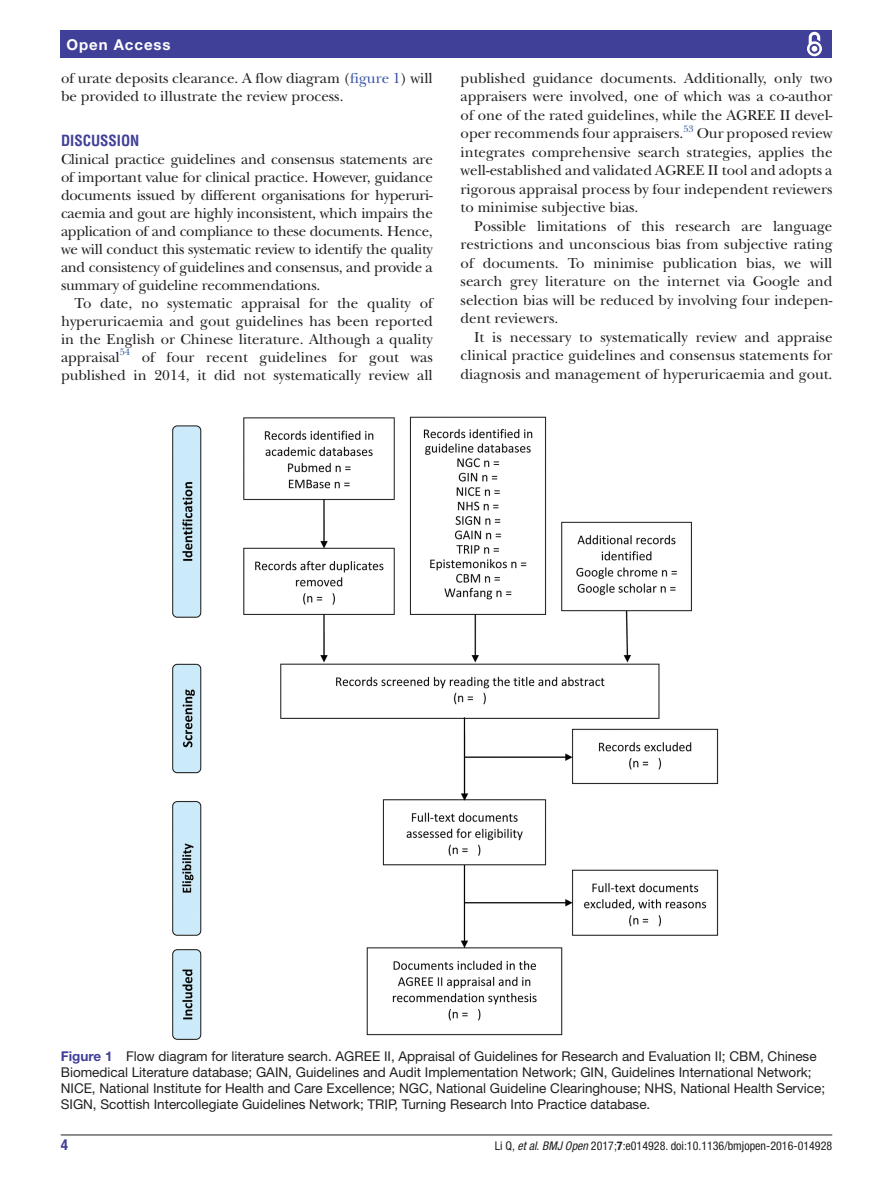
<style>
.page{position:relative;width:893px;height:1191px;background:#fff}
.page>*{position:absolute;margin:0;border:0;box-sizing:border-box;transform-origin:0 0}
.t1{font:15px/18.5px "New Baskerville";color:#231f20;text-align:justify}
.t2{font:700 15px "Helvetica Neue LT Std";letter-spacing:.065em;color:#fff}
.t3{font:700 condensed 15px "Helvetica LT Std";color:#414099}
.t4{font:700 condensed 15px "Helvetica Neue LT Std";color:#414099}
.t5{font:13.5px/16.2px "Helvetica Neue LT Std";color:#231f20}
.t6{font:condensed 12px "Helvetica Neue LT Std";color:#231f20}
.t7{font:9.9px "New Baskerville";color:#3853a3}
.s1{color:#3853a3}
.s2{font-weight:700;color:#414099}
.s3{font-style:italic}
.s4{font-weight:700}
</style>
<div class="page">
<hr style="left:61px;top:1134px;width:771px;height:1px;background:#231f20">
<div style="left:61px;top:31px;width:771px;height:27px;background:#414099"></div>
<svg style="left:807px;top:31px;width:15px;height:26px"></svg>
<img style="left:172px;top:416px;width:547px;height:624px">
<p class="t2" style="left:66px;top:35px;width:106px">Open Access</p>
<p class="t1" style="left:61px;top:69px;width:373px;line-height:18px">of urate deposits clearance. A flow diagram (<span class="s1">figure 1</span>) will be provided to illustrate the review process.</p>
<p class="t3" style="left:61px;top:131px;width:80px">DISCUSSION</p>
<p class="t1" style="left:61px;top:150px;width:373px;line-height:18px">Clinical practice guidelines and consensus statements are of important value for clinical practice. However, guidance documents issued by different organisations for hyperuri&shy;caemia and gout are highly inconsistent, which impairs the application of and compliance to these documents. Hence, we will conduct this systematic review to identify the quality and consistency of guidelines and consensus, and provide a summary of guideline recommendations.</p>
<p class="t1" style="left:61px;top:294px;width:373px;line-height:18px;text-indent:14px">To date, no systematic appraisal for the quality of hyperuricaemia and gout guidelines has been reported in the English or Chinese literature. Although a quality appraisal</p>
<p class="t7" style="left:120px;top:346px;width:12px">54</p>
<p class="t1" style="left:61px;top:348px;width:373px;line-height:18px;text-align:right">of four recent guidelines for gout was<br>published in 2014, it did not systematically review all</p>
<p class="t1" style="left:461px;top:69px;width:373px">published guidance documents. Additionally, only two appraisers were involved, one of which was a co-author of one of the rated guidelines, while the AGREE II devel&shy;oper recommends four appraisers.<sup>53</sup> Our proposed review integrates comprehensive search strategies, applies the well-established and validated AGREE II tool and adopts a rigorous appraisal process by four independent reviewers to minimise subjective bias.</p>
<p class="t1" style="left:461px;top:217px;width:373px;text-indent:14px">Possible limitations of this research are language restrictions and unconscious bias from subjective rating of documents. To minimise publication bias, we will search grey literature on the internet via Google and selection bias will be reduced by involving four indepen&shy;dent reviewers.</p>
<p class="t1" style="left:461px;top:328px;width:373px;text-indent:14px">It is necessary to systematically review and appraise clinical practice guidelines and consensus statements for diagnosis and management of hyperuricaemia and gout.</p>
<p class="t5" style="left:61px;top:1047px;width:766px"><span class="s2">Figure 1</span> Flow diagram for literature search. AGREE II, Appraisal of Guidelines for Research and Evaluation II; CBM, Chinese Biomedical Literature database; GAIN, Guidelines and Audit Implementation Network; GIN, Guidelines International Network; NICE, National Institute for Health and Care Excellence; NGC, National Guideline Clearinghouse; NHS, National Health Service; SIGN, Scottish Intercollegiate Guidelines Network; TRIP, Turning Research Into Practice database.</p>
<p class="t4" style="left:61px;top:1135px;width:9px">4</p>
<p class="t6" style="left:495px;top:1138px;width:339px">Li Q, <span class="s3">et al</span>. <span class="s3">BMJ Open</span> 2017;<span class="s4">7</span>:e014928. doi:10.1136/bmjopen-2016-014928</p>
</div>
